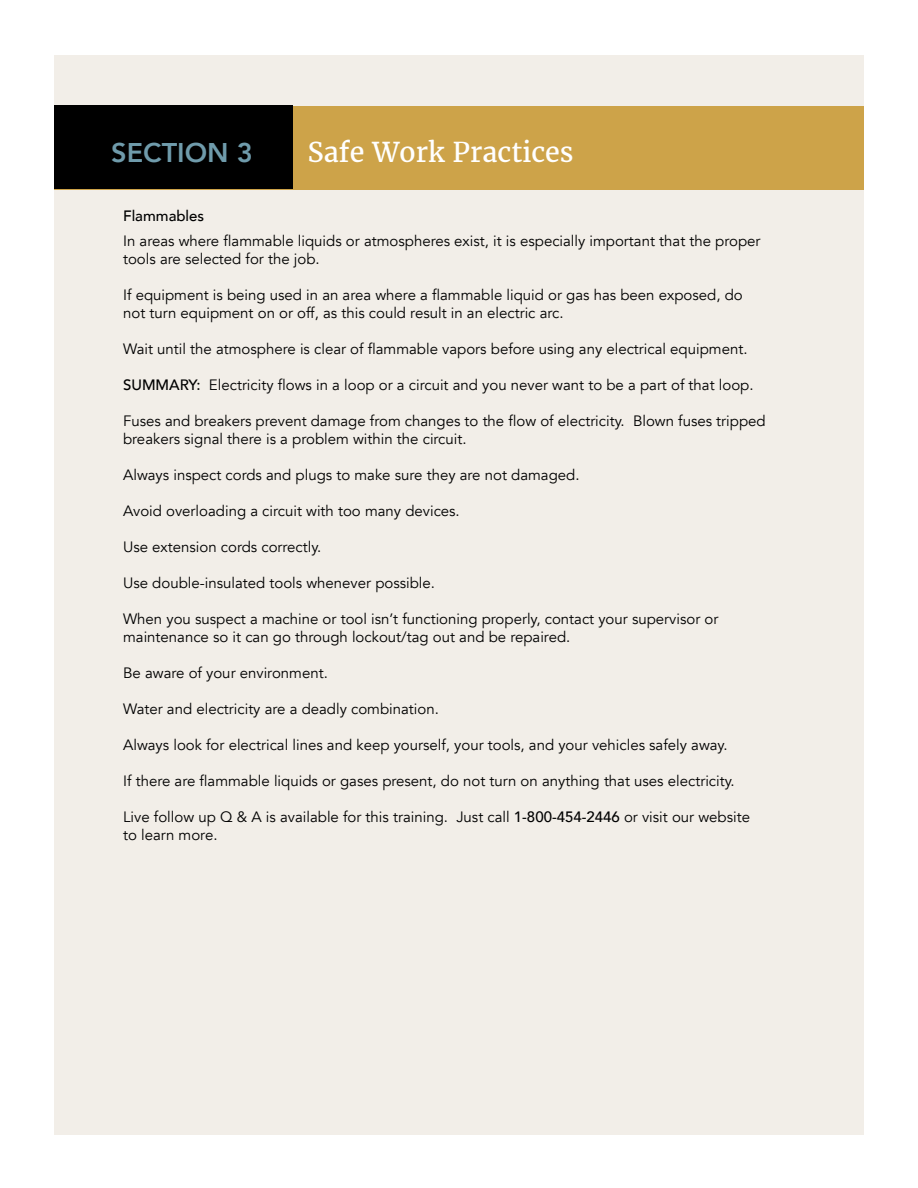
<style>
.page{position:relative;width:918px;height:1188px;background:#fff}
.page>*{position:absolute;margin:0;border:0;box-sizing:border-box;transform-origin:0 0}
.t1{font:27px "Merriweather";color:#fff}
.t2{font:800 27px "Avenir";color:#6f9bab}
.t3{font:15px/18px "Avenir";color:#000}
.t4{font:500 15px "Avenir";color:#000}
.s1{font-weight:500}
</style>
<div class="page">
<div style="left:54px;top:55px;width:810px;height:1080px;background:#f2eee8"></div>
<div style="left:54px;top:106px;width:810px;height:84px;background:#cda349"></div>
<div style="left:54px;top:106px;width:239px;height:83px;background:#000"></div>
<h1 class="t2" style="left:111px;top:132px;width:143px">SECTION 3</h1>
<h1 class="t1" style="left:308px;top:135px;width:267px">Safe Work Practices</h1>
<p class="t4" style="left:123px;top:203px;width:83px">Flammables</p>
<p class="t3" style="left:123px;top:232px;width:639px">In areas where flammable liquids or atmospheres exist, it is especially important that the proper tools are selected for the job.</p>
<p class="t3" style="left:123px;top:286px;width:621px">If equipment is being used in an area where a flammable liquid or gas has been exposed, do not turn equipment on or off, as this could result in an electric arc.</p>
<p class="t3" style="left:123px;top:340px;width:626px">Wait until the atmosphere is clear of flammable vapors before using any electrical equipment.</p>
<p class="t3" style="left:123px;top:376px;width:632px"><span class="s1">SUMMARY:</span> Electricity flows in a loop or a circuit and you never want to be a part of that loop.</p>
<p class="t3" style="left:123px;top:412px;width:644px">Fuses and breakers prevent damage from changes to the flow of electricity. Blown fuses tripped breakers signal there is a problem within the circuit.</p>
<p class="t3" style="left:123px;top:466px;width:458px">Always inspect cords and plugs to make sure they are not damaged.</p>
<p class="t3" style="left:123px;top:502px;width:338px">Avoid overloading a circuit with too many devices.</p>
<p class="t3" style="left:123px;top:538px;width:200px">Use extension cords correctly.</p>
<p class="t3" style="left:123px;top:574px;width:313px">Use double-insulated tools whenever possible.</p>
<p class="t3" style="left:123px;top:610px;width:597px">When you suspect a machine or tool isn’t functioning properly, contact your supervisor or maintenance so it can go through lockout/tag out and be repaired.</p>
<p class="t3" style="left:123px;top:664px;width:206px">Be aware of your environment.</p>
<p class="t3" style="left:123px;top:700px;width:317px">Water and electricity are a deadly combination.</p>
<p class="t3" style="left:123px;top:736px;width:606px">Always look for electrical lines and keep yourself, your tools, and your vehicles safely away.</p>
<p class="t3" style="left:123px;top:772px;width:613px">If there are flammable liquids or gases present, do not turn on anything that uses electricity.</p>
<p class="t3" style="left:123px;top:808px;width:628px">Live follow up Q &amp; A is available for this training. Just call <span class="s1">1-800-454-2446</span> or visit our website to learn more.</p>
</div>
